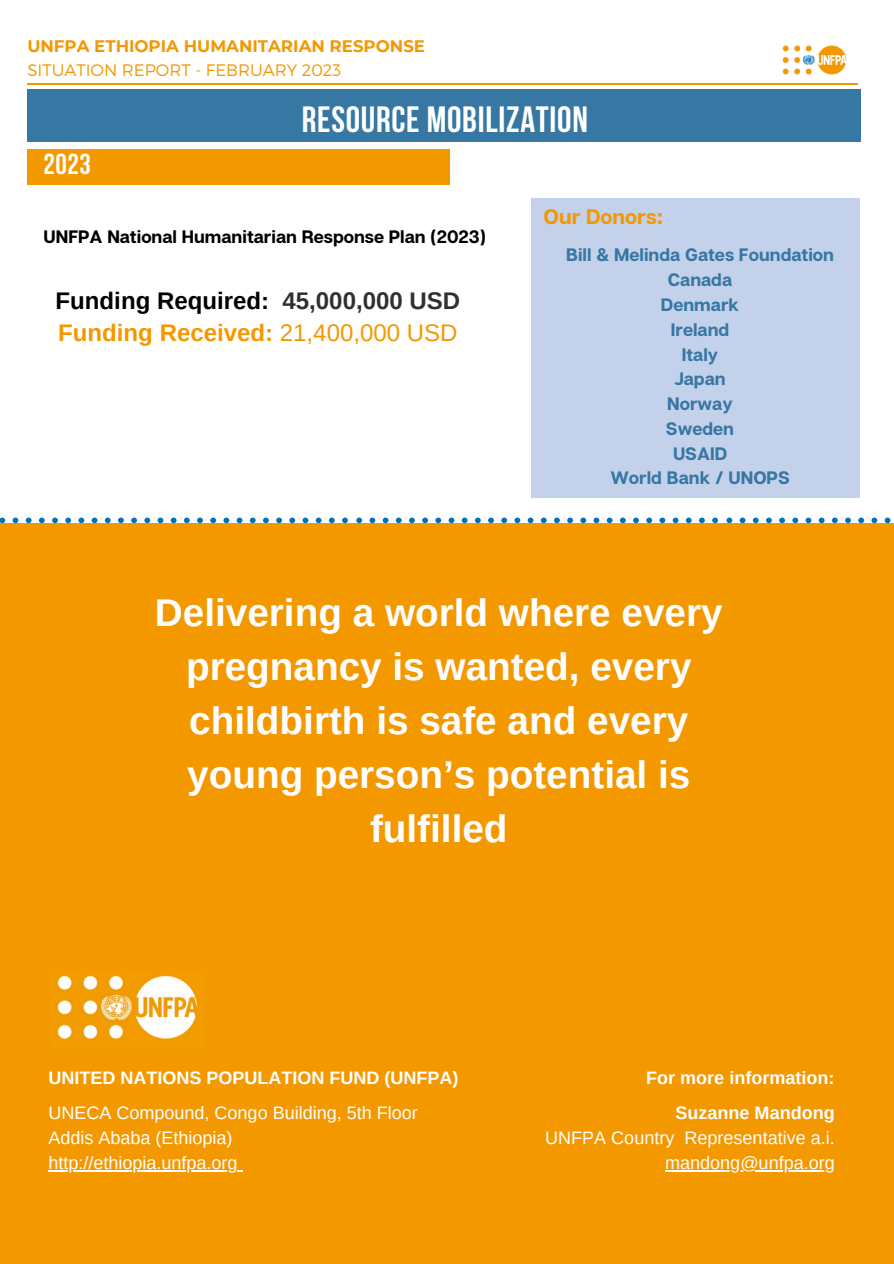
<style>
.page{position:relative;width:894px;height:1264px;background:#fff}
.page>*{position:absolute;margin:0;border:0;box-sizing:border-box;transform-origin:0 0}
.t1{font:700 38.7px/54px "Arimo";color:#fff;text-align:center}
.t2{font:700 36.45px "Bebas Neue";letter-spacing:.02em;color:#fff}
.t3{font:700 28.8px "Bebas Neue";color:#fff}
.t4{font:700 24px/32.7px "Arimo";color:#000}
.t5{font:700 21px "Articulat CF";color:#f49800}
.t6{font:18px/24.8px "Arimo";color:#fff}
.t7{font:700 18px/24.8px "Articulat CF";color:#3677a3;text-align:center}
.t8{font:700 18px "Arimo";color:#fff}
.t9{font:700 18px "Articulat CF";color:#000}
.t10{font:700 16.65px "Montserrat";color:#f49800}
.t11{font:300 16.65px "Montserrat";color:#f49800}
.s1{color:#303030}
.s2{color:#f49800}
.s3{font-weight:400;color:#f49800}
</style>
<div class="page">
<div style="left:27px;top:149px;width:422px;height:36px;background:#f49800"></div>
<hr style="left:27px;top:83px;width:830px;height:2px;background:#f49800">
<img style="left:779px;top:45px;width:71px;height:45px">
<div style="left:27px;top:90px;width:834px;height:52px;background:#3677a3"></div>
<div style="left:530px;top:199px;width:329px;height:298px;background:#c4d1ea"></div>
<div style="left:0;top:523px;width:893px;height:740px;background:#f49800"></div>
<img style="left:57px;top:975px;width:141px;height:64px">
<svg style="left:0;top:517px;width:5px;height:6px"></svg>
<svg style="left:13px;top:517px;width:5px;height:6px"></svg>
<svg style="left:26px;top:517px;width:6px;height:6px"></svg>
<svg style="left:39px;top:517px;width:6px;height:6px"></svg>
<svg style="left:52px;top:517px;width:6px;height:6px"></svg>
<svg style="left:65px;top:517px;width:6px;height:6px"></svg>
<svg style="left:78px;top:517px;width:6px;height:6px"></svg>
<svg style="left:92px;top:517px;width:5px;height:6px"></svg>
<svg style="left:105px;top:517px;width:6px;height:6px"></svg>
<svg style="left:118px;top:517px;width:6px;height:6px"></svg>
<svg style="left:131px;top:517px;width:6px;height:6px"></svg>
<svg style="left:144px;top:517px;width:6px;height:6px"></svg>
<svg style="left:157px;top:517px;width:6px;height:6px"></svg>
<svg style="left:171px;top:517px;width:5px;height:6px"></svg>
<svg style="left:184px;top:517px;width:6px;height:6px"></svg>
<svg style="left:197px;top:517px;width:6px;height:6px"></svg>
<svg style="left:210px;top:517px;width:6px;height:6px"></svg>
<svg style="left:223px;top:517px;width:6px;height:6px"></svg>
<svg style="left:236px;top:517px;width:6px;height:6px"></svg>
<svg style="left:250px;top:517px;width:5px;height:6px"></svg>
<svg style="left:263px;top:517px;width:6px;height:6px"></svg>
<svg style="left:276px;top:517px;width:6px;height:6px"></svg>
<svg style="left:289px;top:517px;width:6px;height:6px"></svg>
<svg style="left:302px;top:517px;width:6px;height:6px"></svg>
<svg style="left:315px;top:517px;width:6px;height:6px"></svg>
<svg style="left:329px;top:517px;width:5px;height:6px"></svg>
<svg style="left:342px;top:517px;width:6px;height:6px"></svg>
<svg style="left:356px;top:517px;width:6px;height:6px"></svg>
<svg style="left:369px;top:517px;width:6px;height:6px"></svg>
<svg style="left:382px;top:517px;width:6px;height:6px"></svg>
<svg style="left:396px;top:517px;width:5px;height:6px"></svg>
<svg style="left:409px;top:517px;width:6px;height:6px"></svg>
<svg style="left:422px;top:517px;width:6px;height:6px"></svg>
<svg style="left:435px;top:517px;width:6px;height:6px"></svg>
<svg style="left:448px;top:517px;width:6px;height:6px"></svg>
<svg style="left:461px;top:517px;width:6px;height:6px"></svg>
<svg style="left:475px;top:517px;width:5px;height:6px"></svg>
<svg style="left:488px;top:517px;width:6px;height:6px"></svg>
<svg style="left:501px;top:517px;width:6px;height:6px"></svg>
<svg style="left:514px;top:517px;width:6px;height:6px"></svg>
<svg style="left:527px;top:517px;width:6px;height:6px"></svg>
<svg style="left:540px;top:517px;width:6px;height:6px"></svg>
<svg style="left:554px;top:517px;width:5px;height:6px"></svg>
<svg style="left:567px;top:517px;width:6px;height:6px"></svg>
<svg style="left:580px;top:517px;width:6px;height:6px"></svg>
<svg style="left:593px;top:517px;width:6px;height:6px"></svg>
<svg style="left:606px;top:517px;width:6px;height:6px"></svg>
<svg style="left:619px;top:517px;width:6px;height:6px"></svg>
<svg style="left:633px;top:517px;width:5px;height:6px"></svg>
<svg style="left:646px;top:517px;width:6px;height:6px"></svg>
<svg style="left:659px;top:517px;width:6px;height:6px"></svg>
<svg style="left:672px;top:517px;width:6px;height:6px"></svg>
<svg style="left:685px;top:517px;width:6px;height:6px"></svg>
<svg style="left:699px;top:517px;width:5px;height:6px"></svg>
<svg style="left:712px;top:517px;width:5px;height:6px"></svg>
<svg style="left:726px;top:517px;width:6px;height:6px"></svg>
<svg style="left:739px;top:517px;width:6px;height:6px"></svg>
<svg style="left:752px;top:517px;width:6px;height:6px"></svg>
<svg style="left:766px;top:517px;width:5px;height:6px"></svg>
<svg style="left:779px;top:517px;width:5px;height:6px"></svg>
<svg style="left:792px;top:517px;width:6px;height:6px"></svg>
<svg style="left:805px;top:517px;width:6px;height:6px"></svg>
<svg style="left:818px;top:517px;width:6px;height:6px"></svg>
<svg style="left:831px;top:517px;width:6px;height:6px"></svg>
<svg style="left:845px;top:517px;width:5px;height:6px"></svg>
<svg style="left:858px;top:517px;width:5px;height:6px"></svg>
<svg style="left:871px;top:517px;width:6px;height:6px"></svg>
<svg style="left:884px;top:517px;width:6px;height:6px"></svg>
<hr style="left:48px;top:1170px;width:190px;height:1px;background:#fff">
<hr style="left:665px;top:1170px;width:169px;height:1px;background:#fff">
<p class="t10" style="left:27px;top:36px;width:399px">UNFPA ETHIOPIA HUMANITARIAN RESPONSE</p>
<p class="t11" style="left:27px;top:59px;width:315px">SITUATION REPORT - FEBRUARY 2023</p>
<h2 class="t2" style="left:302px;top:104px;width:287px">RESOURCE MOBILIZATION</h2>
<h3 class="t3" style="left:44px;top:152px;width:49px">2023</h3>
<p class="t9" style="left:44px;top:225px;width:444px">UNFPA National Humanitarian Response Plan (2023)</p>
<h3 class="t4" style="left:56px;top:284px;width:406px">Funding Required: <span class="s1">45,000,000 USD<br></span><span class="s2">Funding Received:</span> <span class="s3">21,400,000 USD</span></h3>
<p class="t5" style="left:543px;top:203px;width:121px">Our Donors:</p>
<p class="t7" style="left:566px;top:242px;width:269px">Bill &amp; Melinda Gates Foundation<br>Canada<br>Denmark<br>Ireland<br>Italy<br>Japan<br>Norway<br>Sweden<br>USAID<br>World Bank / UNOPS</p>
<h1 class="t1" style="left:155px;top:585px;width:569px">Delivering a world where every pregnancy is wanted, every childbirth is safe and every young person’s potential is fulfilled</h1>
<p class="t8" style="left:48px;top:1067px;width:411px">UNITED NATIONS POPULATION FUND (UNFPA)</p>
<p class="t6" style="left:48px;top:1100px;width:371px">UNECA Compound, Congo Building, 5th Floor<br>Addis Ababa (Ethiopia) http://ethiopia.unfpa.org</p>
<p class="t8" style="left:675px;top:1103px;width:160px">Suzanne Mandong</p>
<p class="t8" style="left:646px;top:1067px;width:189px">For more information:</p>
<p class="t6" style="left:545px;top:1125px;width:291px;text-align:right">UNFPA Country Representative a.i. mandong@unfpa.org</p>
</div>
